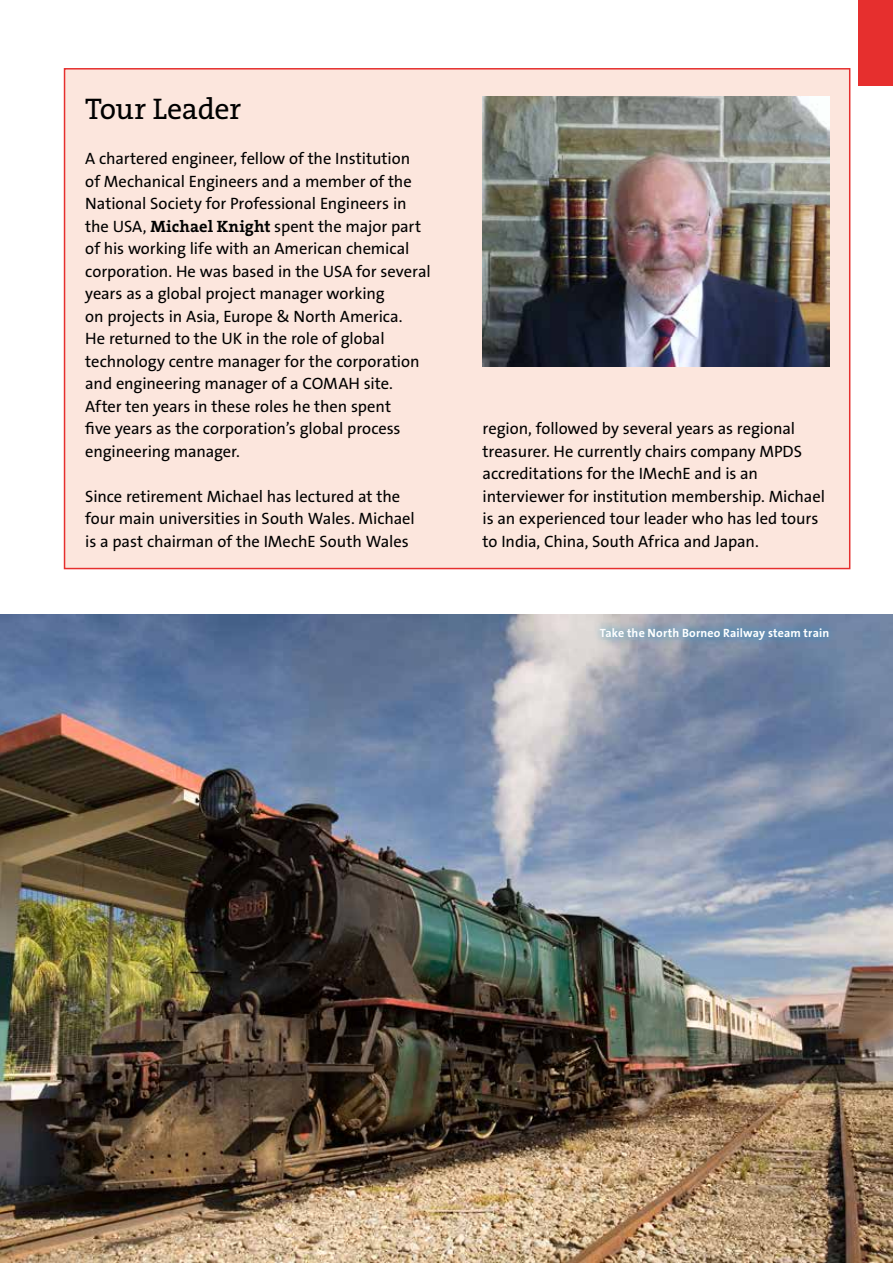
<style>
.page{position:relative;width:893px;height:1263px;background:#fff}
.page>*{position:absolute;margin:0;border:0;box-sizing:border-box;transform-origin:0 0}
.t1{font:30px "The Serif B5 Plain";letter-spacing:-.01em;color:#000}
.t2{font:16.5px/22.5px "The Sans B5 Plain";letter-spacing:-.005em;color:#000}
.t3{font:700 12px "The Sans B7";letter-spacing:.01em;color:#fff}
.s1{font-family:"The Serif B7";font-weight:700}
</style>
<div class="page">
<img style="left:0;top:614px;width:893px;height:649px">
<div style="left:64px;top:68px;width:786px;height:501px;background:#fce6dd;border:2px solid #e62f2e"></div>
<div style="left:859px;top:0;width:34px;height:85px;background:#e62f2e"></div>
<div style="left:591px;top:619px;width:247px;height:30px;background:#009fe3;opacity:.75"></div>
<img style="left:483px;top:97px;width:346px;height:270px">
<h1 class="t1" style="left:85px;top:94px;width:158px">Tour Leader</h1>
<p class="t2" style="left:85px;top:148px;width:347px">A chartered engineer, fellow of the Institution<br>of Mechanical Engineers and a member of the National Society for Professional Engineers in the USA, <span class="s1">Michael Knight</span> spent the major part of his working life with an American chemical corporation. He was based in the USA for several years as a global project manager working<br>on projects in Asia, Europe &amp; North America.<br>He returned to the UK in the role of global technology centre manager for the corporation and engineering manager of a COMAH site.<br>After ten years in these roles he then spent<br>five years as the corporation’s global process engineering manager.</p>
<p class="t2" style="left:85px;top:486px;width:331px">Since retirement Michael has lectured at the four main universities in South Wales. Michael is a past chairman of the IMechE South Wales</p>
<p class="t2" style="left:483px;top:418px;width:344px">region, followed by several years as regional treasurer. He currently chairs company MPDS accreditations for the IMechE and is an interviewer for institution membership. Michael is an experienced tour leader who has led tours to India, China, South Africa and Japan.</p>
<p class="t3" style="left:600px;top:626px;width:231px">Take the North Borneo Railway steam train</p>
</div>
